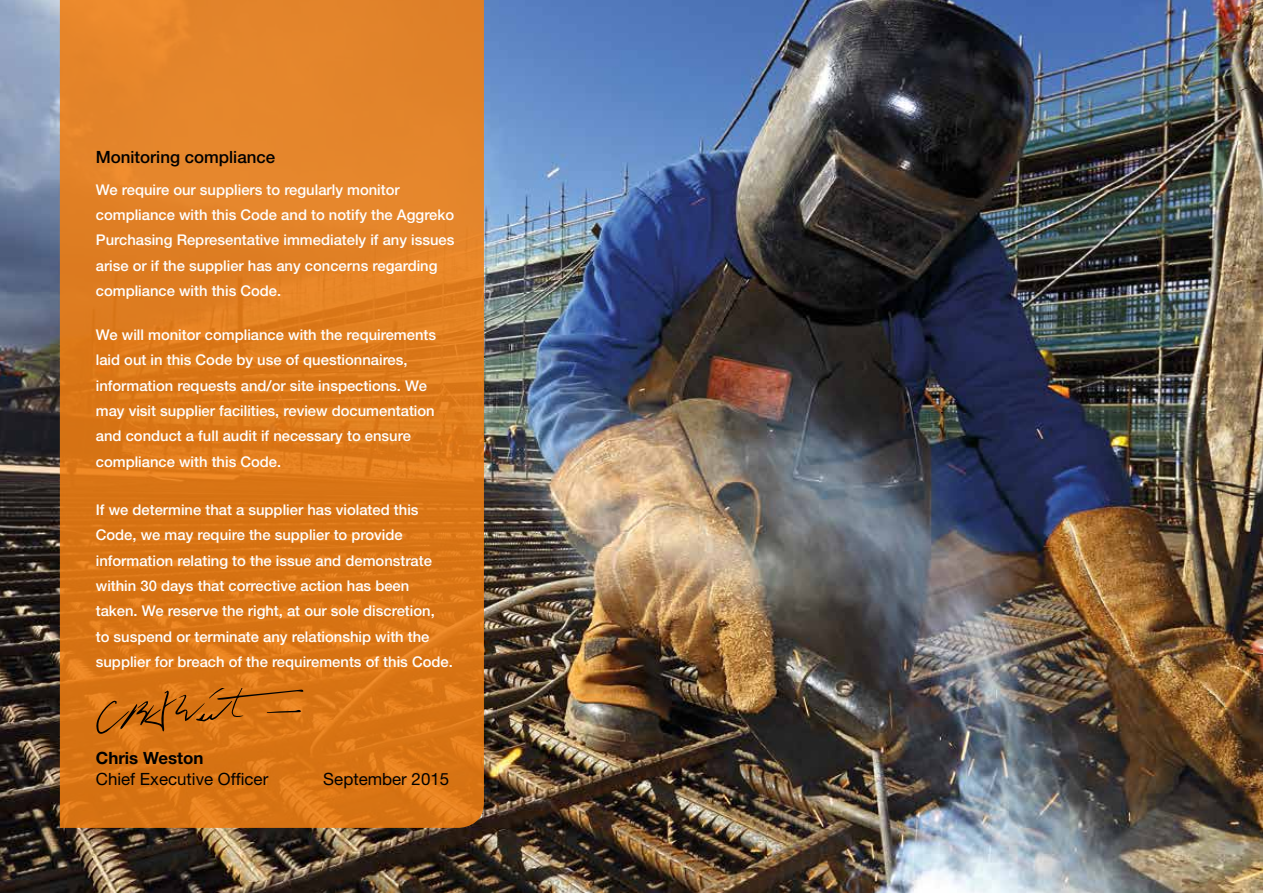
<style>
.page{position:relative;width:1263px;height:893px;background:#fff}
.page>*{position:absolute;margin:0;border:0;box-sizing:border-box;transform-origin:0 0}
.t1{font:16.95px "Helvetica Neue LT Pro";color:#000}
.t2{font:500 16.95px "Helvetica Neue LT Pro";color:#000}
.t3{font:700 16.95px "Helvetica Neue LT Pro";color:#000}
.t4{font:500 14.85px/25.3px "Helvetica Neue LT Pro";color:#fff}
</style>
<div class="page">
<img style="left:0;top:0;width:1263px;height:893px">
<svg style="left:60px;top:0;width:424px;height:828px;background:#de7c1e"></svg>
<svg style="left:96px;top:689px;width:207px;height:45px;background:#c76b14"></svg>
<p class="t2" style="left:96px;top:147px;width:181px">Monitoring compliance</p>
<p class="t4" style="left:96px;top:176px;width:360px">We require our suppliers to regularly monitor compliance with this Code and to notify the Aggreko Purchasing Representative immediately if any issues arise or if the supplier has any concerns regarding compliance with this Code.</p>
<p class="t4" style="left:96px;top:322px;width:342px">We will monitor compliance with the requirements laid out in this Code by use of questionnaires, information requests and/or site inspections. We may visit supplier facilities, review documentation and conduct a full audit if necessary to ensure compliance with this Code.</p>
<p class="t4" style="left:96px;top:497px;width:359px">If we determine that a supplier has violated this Code, we may require the supplier to provide information relating to the issue and demonstrate within 30 days that corrective action has been taken. We reserve the right, at our sole discretion,<br>to suspend or terminate any relationship with the supplier for breach of the requirements of this Code.</p>
<p class="t3" style="left:96px;top:748px;width:109px">Chris Weston</p>
<p class="t1" style="left:96px;top:768px;width:174px">Chief Executive Officer</p>
<p class="t1" style="left:323px;top:768px;width:127px">September 2015</p>
</div>
